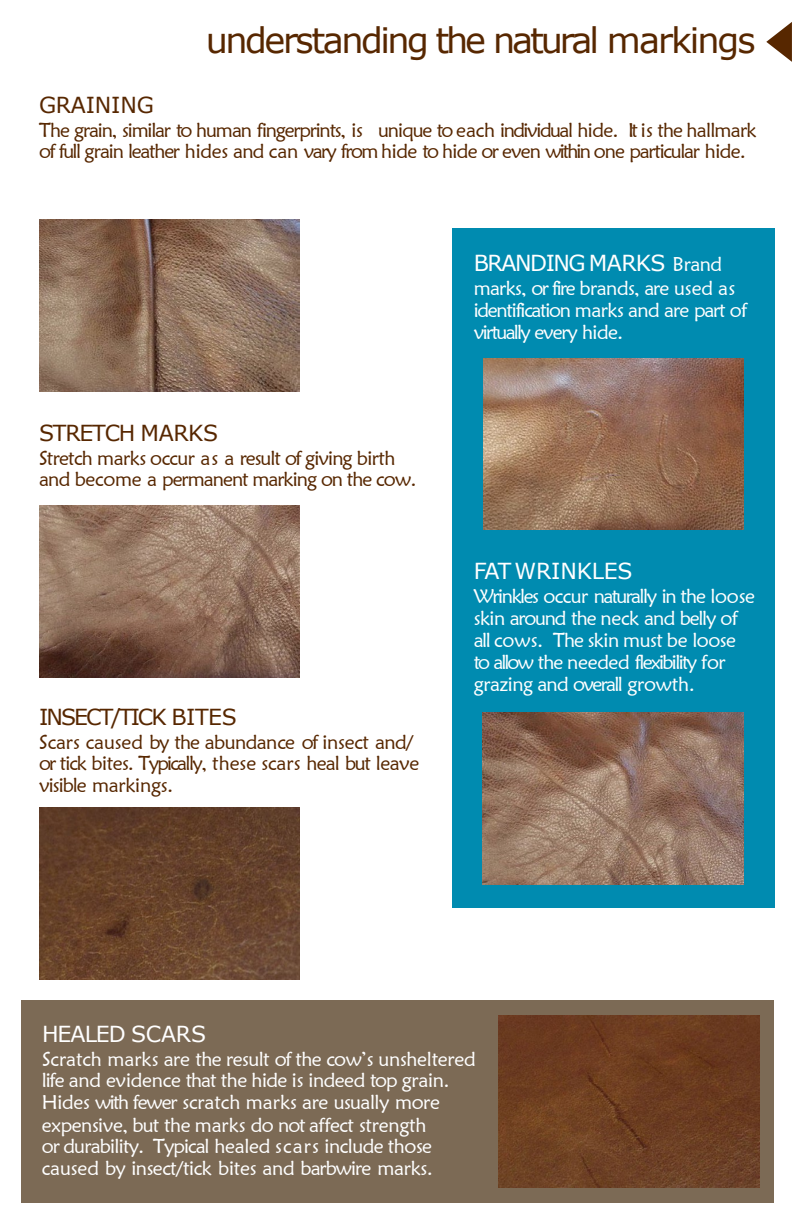
<style>
.page{position:relative;width:792px;height:1224px;background:#fff}
.page>*{position:absolute;margin:0;border:0;box-sizing:border-box;transform-origin:0 0}
.t1{font:35px "Verdana";letter-spacing:-.07em;color:#572700}
.t2{font:22px "Verdana";letter-spacing:-.065em;color:#fff}
.t3{font:22px "Verdana";letter-spacing:-.085em;color:#572700}
.t4{font:22px "Verdana";letter-spacing:-.05em;color:#572700}
.t5{font:22px "Verdana";letter-spacing:-.01em;color:#fff}
.t6{font:22px "Verdana";letter-spacing:-.03em;color:#fff}
.t7{font:22px "Verdana";letter-spacing:-.025em;color:#572700}
.t8{font:20px/22px "Maiandra GD";letter-spacing:-.025em;color:#fff}
.t9{font:20px/21.8px "Maiandra GD";letter-spacing:-.045em;color:#572700}
.t10{font:20px/22px "Maiandra GD";letter-spacing:-.045em;color:#fff}
.t11{font:20px/22px "Maiandra GD";letter-spacing:-.025em;color:#572700}
.t12{font:20px/22px "Maiandra GD";letter-spacing:-.055em;color:#fff}
.s1{font-family:"Maiandra GD";font-size:20px}
</style>
<div class="page">
<div style="left:22px;top:1001px;width:752px;height:202px;background:#7c6a55"></div>
<img style="left:498px;top:1016px;width:261px;height:172px">
<div style="left:452px;top:228px;width:322px;height:680px;background:#008bb0"></div>
<svg style="left:766px;top:22px;width:26px;height:40px"></svg>
<img style="left:39px;top:219px;width:260px;height:173px">
<img style="left:39px;top:506px;width:261px;height:172px">
<img style="left:39px;top:807px;width:261px;height:172px">
<img style="left:483px;top:358px;width:260px;height:172px">
<img style="left:483px;top:712px;width:261px;height:172px">
<h2 class="t1" style="left:206px;top:16px;width:551px">understanding the natural markings</h2>
<p class="t7" style="left:39px;top:89px;width:116px">GRAINING</p>
<p class="t9" style="left:39px;top:118px;width:719px">The grain, similar to human fingerprints, is unique to each individual hide. It is the hallmark of full grain leather hides and can vary from hide to hide or even within one particular hide.</p>
<p class="t4" style="left:39px;top:417px;width:181px">STRETCH MARKS</p>
<p class="t9" style="left:39px;top:446px;width:379px">Stretch marks occur as a result of giving birth and become a permanent marking on the cow.</p>
<p class="t3" style="left:39px;top:701px;width:199px">INSECT/TICK BITES</p>
<p class="t11" style="left:39px;top:730px;width:382px">Scars caused by the abundance of insect and/ or tick bites. Typically, these scars heal but leave visible markings.</p>
<p class="t2" style="left:474px;top:248px;width:250px">BRANDING MARKS <span class="s1">Brand</span></p>
<p class="t12" style="left:474px;top:277px;width:275px">marks, or fire brands, are used as identification marks and are part of virtually every hide.</p>
<p class="t5" style="left:474px;top:556px;width:160px">FAT WRINKLES</p>
<p class="t10" style="left:474px;top:585px;width:283px">Wrinkles occur naturally in the loose skin around the neck and belly of all cows. The skin must be loose to allow the needed flexibility for grazing and overall growth.</p>
<p class="t6" style="left:42px;top:1018px;width:166px">HEALED SCARS</p>
<p class="t8" style="left:42px;top:1047px;width:435px">Scratch marks are the result of the cow’s unsheltered life and evidence that the hide is indeed top grain.</p>
<p class="t8" style="left:42px;top:1091px;width:399px">Hides with fewer scratch marks are usually more expensive, but the marks do not affect strength or durability. Typical healed scars include those caused by insect/tick bites and barbwire marks.</p>
</div>
